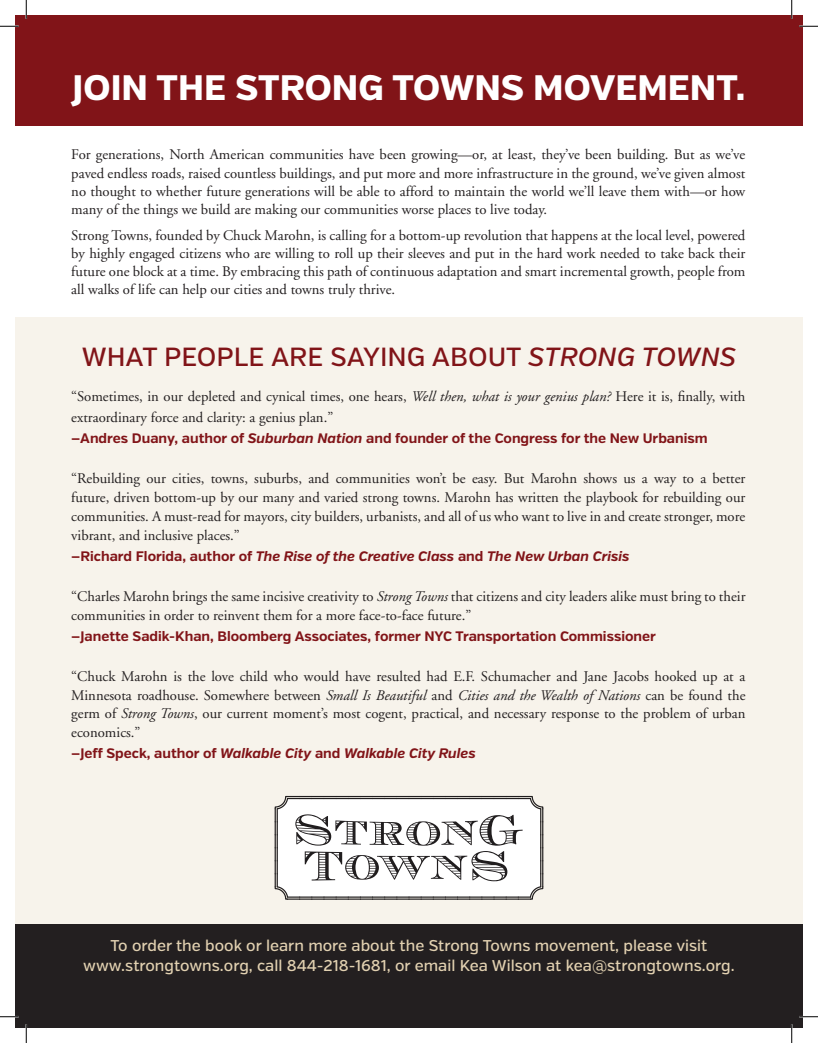
<style>
.page{position:relative;width:818px;height:1043px;background:#fff}
.page>*{position:absolute;margin:0;border:0;box-sizing:border-box;transform-origin:0 0}
.t1{font:800 35.38px "Verb";color:#fff}
.t2{font:500 26.25px "Verb";color:#811418}
.t3{font:500 15.62px/20px "Verb";color:#e2d1b1;text-align:center}
.t4{font:14.75px/18.8px "Adobe Garamond";color:#231f20;text-align:justify}
.t5{font:700 13.75px "Verb";color:#811418}
.t6{font:italic 700 13.75px "Verb";color:#811418}
.s1{font-style:italic}
.s2{font-style:normal}
</style>
<div class="page">
<div style="left:15px;top:15px;width:787px;height:111px;background:#811418"></div>
<div style="left:15px;top:318px;width:787px;height:710px;background:#f7f3eb"></div>
<div style="left:15px;top:924px;width:787px;height:104px;background:#231f20"></div>
<svg style="left:274px;top:795px;width:270px;height:105px"></svg>
<svg style="left:0;top:25px;width:19px;height:2px"></svg>
<svg style="left:799px;top:25px;width:19px;height:2px"></svg>
<svg style="left:0;top:1016px;width:19px;height:1px"></svg>
<svg style="left:799px;top:1015px;width:19px;height:2px"></svg>
<svg style="left:25px;top:0;width:2px;height:19px"></svg>
<svg style="left:25px;top:1024px;width:2px;height:18px"></svg>
<svg style="left:790px;top:0;width:2px;height:19px"></svg>
<svg style="left:790px;top:1024px;width:2px;height:18px"></svg>
<h1 class="t1" style="left:73px;top:66px;width:674px">JOIN THE STRONG TOWNS MOVEMENT.</h1>
<p class="t4" style="left:71px;top:146px;width:675px;line-height:18.1px">For generations, North American communities have been growing—or, at least, they’ve been building. But as we’ve paved endless roads, raised countless buildings, and put more and more infrastructure in the ground, we’ve given almost no thought to whether future generations will be able to afford to maintain the world we’ll leave them with—or how many of the things we build are making our communities worse places to live today.</p>
<p class="t4" style="left:71px;top:227px;width:675px;line-height:18.1px">Strong Towns, founded by Chuck Marohn, is calling for a bottom-up revolution that happens at the local level, powered by highly engaged citizens who are willing to roll up their sleeves and put in the hard work needed to take back their future one block at a time. By embracing this path of continuous adaptation and smart incremental growth, people from all walks of life can help our cities and towns truly thrive.</p>
<h2 class="t2" style="left:82px;top:341px;width:656px">WHAT PEOPLE ARE SAYING ABOUT <span class="s1">STRONG TOWNS</span></h2>
<p class="t4" style="left:71px;top:386px;width:675px;line-height:21.2px">“Sometimes, in our depleted and cynical times, one hears, <span class="s1">Well then, what is your genius plan?</span> Here it is, finally, with extraordinary force and clarity: a genius plan.”</p>
<p class="t5" style="left:71px;top:430px;width:637px">—Andres Duany, author of <span class="s1">Suburban Nation</span> and founder of the Congress for the New Urbanism</p>
<p class="t4" style="left:71px;top:469px;width:675px">“Rebuilding our cities, towns, suburbs, and communities won’t be easy. But Marohn shows us a way to a better future, driven bottom-up by our many and varied strong towns. Marohn has written the playbook for rebuilding our communities. A must-read for mayors, city builders, urbanists, and all of us who want to live in and create stronger, more vibrant, and inclusive places.”</p>
<p class="t6" style="left:71px;top:547px;width:559px"><span class="s2">—Richard Florida, author of</span> The Rise of the Creative Class <span class="s2">and</span> The New Urban Crisis</p>
<p class="t4" style="left:71px;top:587px;width:675px">“Charles Marohn brings the same incisive creativity to <span class="s1">Strong Towns</span> that citizens and city leaders alike must bring to their communities in order to reinvent them for a more face-to-face future.”</p>
<p class="t5" style="left:71px;top:627px;width:586px">—Janette Sadik-Khan, Bloomberg Associates, former NYC Transportation Commissioner</p>
<p class="t4" style="left:71px;top:667px;width:675px">“Chuck Marohn is the love child who would have resulted had E.F. Schumacher and Jane Jacobs hooked up at a Minnesota roadhouse. Somewhere between <span class="s1">Small Is Beautiful</span> and <span class="s1">Cities and the Wealth of Nations</span> can be found the germ of <span class="s1">Strong Towns</span>, our current moment’s most cogent, practical, and necessary response to the problem of urban economics.”</p>
<p class="t6" style="left:71px;top:745px;width:406px"><span class="s2">—Jeff Speck, author of</span> Walkable City <span class="s2">and</span> Walkable City Rules</p>
<p class="t3" style="left:83px;top:935px;width:653px">To order the book or learn more about the Strong Towns movement, please visit www.strongtowns.org, call 844-218-1681, or email Kea Wilson at kea@strongtowns.org.</p>
</div>
